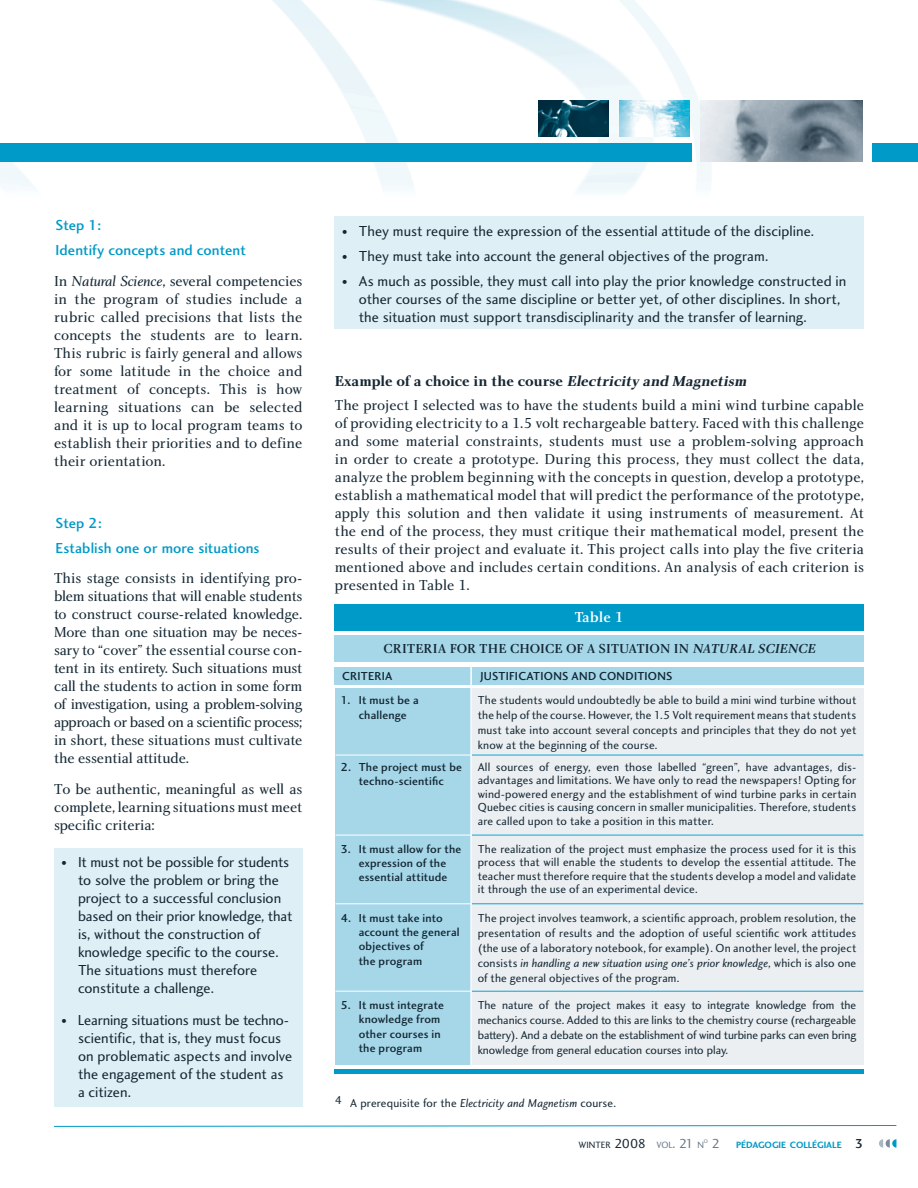
<style>
.page{position:relative;width:918px;height:1188px;background:#fff}
.page>*{position:absolute;margin:0;border:0;box-sizing:border-box;transform-origin:0 0}
.t1{font:15px/18px "Charlotte Book Plain";letter-spacing:-.01em;color:#142733;text-align:justify}
.t2{font:15px/18px "Charlotte Sans Book Plain";color:#142733}
.t3{font:15px/24.8px "Charlotte Sans Medium Plain";letter-spacing:.005em;color:#009ac8}
.t4{font:15px "Charlotte Bold Plain";letter-spacing:-.005em;color:#142733}
.t5{font:15px "Charlotte Medium Plain";color:#fff}
.t6{font:13.5px "Charlotte Medium Plain";letter-spacing:.005em;color:#142733}
.t7{font:12px/15px "Charlotte Sans Book Plain";letter-spacing:.015em;color:#142733;text-align:justify}
.t8{font:12px/14.4px "Charlotte Sans Medium Plain";letter-spacing:.015em;color:#142733;text-align:center}
.t9{font:12px "Charlotte Sans Book Italic Plain";color:#142733}
.t10{font:9.45px "Charlotte Sans Bold Plain";color:#009ac8}
.t11{font:9.45px "Charlotte Sans Book Plain";color:#142733}
.t12{font:5.55px "Charlotte Sans Book Plain";color:#687a88}
.s1{font-family:"Charlotte Book Italic Plain"}
.s2{font-size:12px}
.s3{font-style:italic}
.s4{font-family:"Charlotte Sans Book Plain"}
.s5{font-family:"Charlotte Sans Book Italic Plain"}
.s6{font-size:13.5px}
.s7{color:#687a88}
.s8{font-size:13.5px;color:#687a88}
.s9{font-family:"Charlotte Sans Book Plain";font-size:13.5px;color:#687a88}
.s10{font-family:"Charlotte Sans Medium Plain";font-size:13.5px;color:#142733}
</style>
<div class="page">
<div style="left:335px;top:216px;width:529px;height:113px;background:#deeff6"></div>
<div style="left:54px;top:849px;width:248px;height:258px;background:#deeff6"></div>
<img style="left:0;top:0;width:918px;height:192px">
<img style="left:701px;top:101px;width:162px;height:61px">
<img style="left:619px;top:101px;width:70px;height:36px">
<img style="left:538px;top:101px;width:71px;height:36px">
<div style="left:872px;top:144px;width:46px;height:18px;background:#009ac8"></div>
<div style="left:0;top:144px;width:691px;height:18px;background:#009ac8"></div>
<svg style="left:879px;top:1139px;width:17px;height:9px"></svg>
<svg style="left:54px;top:1125px;width:843px;height:2px;background:#7fcbe2"></svg>
<div style="left:335px;top:1069px;width:529px;height:5px;background:#009ac8"></div>
<div style="left:335px;top:689px;width:528px;height:376px;background:#ebeff2"></div>
<div style="left:335px;top:667px;width:529px;height:17px;background:#a5d7e9"></div>
<div style="left:335px;top:688px;width:137px;height:377px;background:#a5d7e9"></div>
<hr style="left:471px;top:904px;width:393px;height:1px;background:#fff">
<div style="left:335px;top:635px;width:529px;height:27px;background:#a5d7e9"></div>
<div style="left:335px;top:604px;width:529px;height:27px;background:#009ac8"></div>
<hr style="left:336px;top:755px;width:528px;height:1px;background:#fff">
<hr style="left:336px;top:835px;width:528px;height:1px;background:#fff">
<hr style="left:336px;top:903px;width:528px;height:1px;background:#fff">
<hr style="left:336px;top:991px;width:528px;height:1px;background:#fff">
<hr style="left:471px;top:755px;width:392px;height:1px;background:#009ac8">
<hr style="left:471px;top:835px;width:392px;height:1px;background:#009ac8">
<hr style="left:471px;top:903px;width:392px;height:1px;background:#009ac8">
<hr style="left:471px;top:991px;width:392px;height:1px;background:#009ac8">
<hr style="left:470px;top:665px;width:2px;height:401px;background:#fff">
<p class="t3" style="left:56px;top:214px;width:192px">Step 1:<br>Identify concepts and content</p>
<p class="t1" style="left:54px;top:273px;width:250px">In <span class="s1">Natural Science</span>, several competencies in the program of studies include a rubric called precisions that lists the concepts the students are to learn.<br>This rubric is fairly general and allows for some latitude in the choice and treatment of concepts. This is how learning situations can be selected and it is up to local program teams to establish their priorities and to define their orientation.</p>
<p class="t3" style="left:56px;top:512px;width:206px">Step 2:<br>Establish one or more situations</p>
<p class="t1" style="left:54px;top:570px;width:250px">This stage consists in identifying pro&shy;blem situations that will enable students to construct course-related knowledge.<br>More than one situation may be neces&shy;sary to “cover” the essential course con&shy;tent in its entirety. Such situations must call the students to action in some form of investigation, using a problem-solving approach or based on a scientific process; in short, these situations must cultivate the essential attitude.</p>
<p class="t1" style="left:54px;top:781px;width:250px">To be authentic, meaningful as well as complete, learning situations must meet specific criteria:</p>
<p class="t2" style="left:78px;top:854px;width:216px;text-indent:-16px"><span class="s2">•</span> It must not be possible for students to solve the problem or bring the project to a successful conclusion based on their prior knowledge, that is, without the construction of knowledge specific to the course.<br>The situations must therefore constitute a challenge.</p>
<p class="t2" style="left:78px;top:1012px;width:216px;text-indent:-16px"><span class="s2">•</span> Learning situations must be techno&shy;scientific, that is, they must focus on problematic aspects and involve the engagement of the student as a citizen.</p>
<p class="t2" style="left:342px;top:224px;width:473px"><span class="s2">•</span> They must require the expression of the essential attitude of the discipline.</p>
<p class="t2" style="left:342px;top:249px;width:428px"><span class="s2">•</span> They must take into account the general objectives of the program.</p>
<p class="t2" style="left:359px;top:273px;width:489px;text-indent:-17px"><span class="s2">•</span> As much as possible, they must call into play the prior knowledge constructed in other courses of the same discipline or better yet, of other disciplines. In short, the situation must support transdisciplinarity and the transfer of learning.</p>
<p class="t4" style="left:335px;top:375px;width:416px">Example of a choice in the course <span class="s3">Electricity and Magnetism</span></p>
<p class="t1" style="left:335px;top:398px;width:531px">The project I selected was to have the students build a mini wind turbine capable of providing electricity to a 1.5 volt rechargeable battery. Faced with this challenge and some material constraints, students must use a problem-solving approach in order to create a prototype. During this process, they must collect the data, analyze the problem beginning with the concepts in question, develop a prototype, establish a mathematical model that will predict the performance of the prototype, apply this solution and then validate it using instruments of measurement. At the end of the process, they must critique their mathematical model, present the results of their project and evaluate it. This project calls into play the five criteria mentioned above and includes certain conditions. An analysis of each criterion is presented in Table 1.</p>
<p class="t5" style="left:575px;top:611px;width:51px">Table 1</p>
<p class="t6" style="left:384px;top:643px;width:436px">CRITERIA FOR THE CHOICE OF A SITUATION IN <span class="s3">NATURAL SCIENCE</span></p>
<p class="t8" style="left:342px;top:669px;width:52px">CRITERIA</p>
<p class="t8" style="left:480px;top:669px;width:194px">JUSTIFICATIONS AND CONDITIONS</p>
<p class="t8" style="left:341px;top:694px;width:80px">1. It must be a challenge</p>
<p class="t7" style="left:478px;top:694px;width:380px">The students would undoubtedly be able to build a mini wind turbine without the help of the course. However, the 1.5 Volt requirement means that students must take into account several concepts and principles that they do not yet know at the beginning of the course.</p>
<p class="t8" style="left:341px;top:761px;width:123px">2. The project must be techno-scientific</p>
<p class="t7" style="left:478px;top:761px;width:380px;line-height:13.5px">All sources of energy, even those labelled “green”, have advantages, dis&shy;advantages and limitations. We have only to read the newspapers! Opting for wind-powered energy and the establishment of wind turbine parks in certain Quebec cities is causing concern in smaller municipalities. Therefore, students are called upon to take a position in this matter.</p>
<p class="t8" style="left:341px;top:842px;width:122px">3. It must allow for the expression of the essential attitude</p>
<p class="t8" style="left:359px;top:912px;width:102px;text-align:left;text-indent:-18px">4. It must take into account the general objectives of<br>the program</p>
<p class="t8" style="left:359px;top:999px;width:87px;text-align:left;text-indent:-18px">5. It must integrate knowledge from other courses in the program</p>
<p class="t7" style="left:478px;top:843px;width:380px;line-height:13.5px">The realization of the project must emphasize the process used for it is this process that will enable the students to develop the essential attitude. The teacher must therefore require that the students develop a model and validate it through the use of an experimental device.</p>
<p class="t7" style="left:478px;top:911px;width:380px">The project involves teamwork, a scientific approach, problem resolution, the presentation of results and the adoption of useful scientific work attitudes (the use of a laboratory notebook, for example). On another level, the project</p>
<p class="t9" style="left:478px;top:958px;width:380px"><span class="s4">consists</span> in handling a new situation using one’s prior knowledge<span class="s4">, which is also one</span></p>
<p class="t7" style="left:478px;top:971px;width:203px">of the general objectives of the program.</p>
<p class="t7" style="left:478px;top:999px;width:380px">The nature of the project makes it easy to integrate knowledge from the mechanics course. Added to this are links to the chemistry course (rechargeable battery). And a debate on the establishment of wind turbine parks can even bring knowledge from general education courses into play.</p>
<p class="t7" style="left:335px;top:1096px;width:283px">4 A prerequisite for the <span class="s5">Electricity and Magnetism</span> course.</p>
<p class="t11" style="left:579px;top:1141px;width:127px">WINTER <span class="s6">2008</span> <span class="s7">VOL</span><span class="s8">. 21</span> <span class="s7">N</span></p>
<p class="t12" style="left:704px;top:1139px;width:6px">O</p>
<p class="t10" style="left:712px;top:1141px;width:153px"><span class="s9">2</span> PÉDAGOGIE COLLÉGIALE <span class="s10">3</span></p>
</div>
